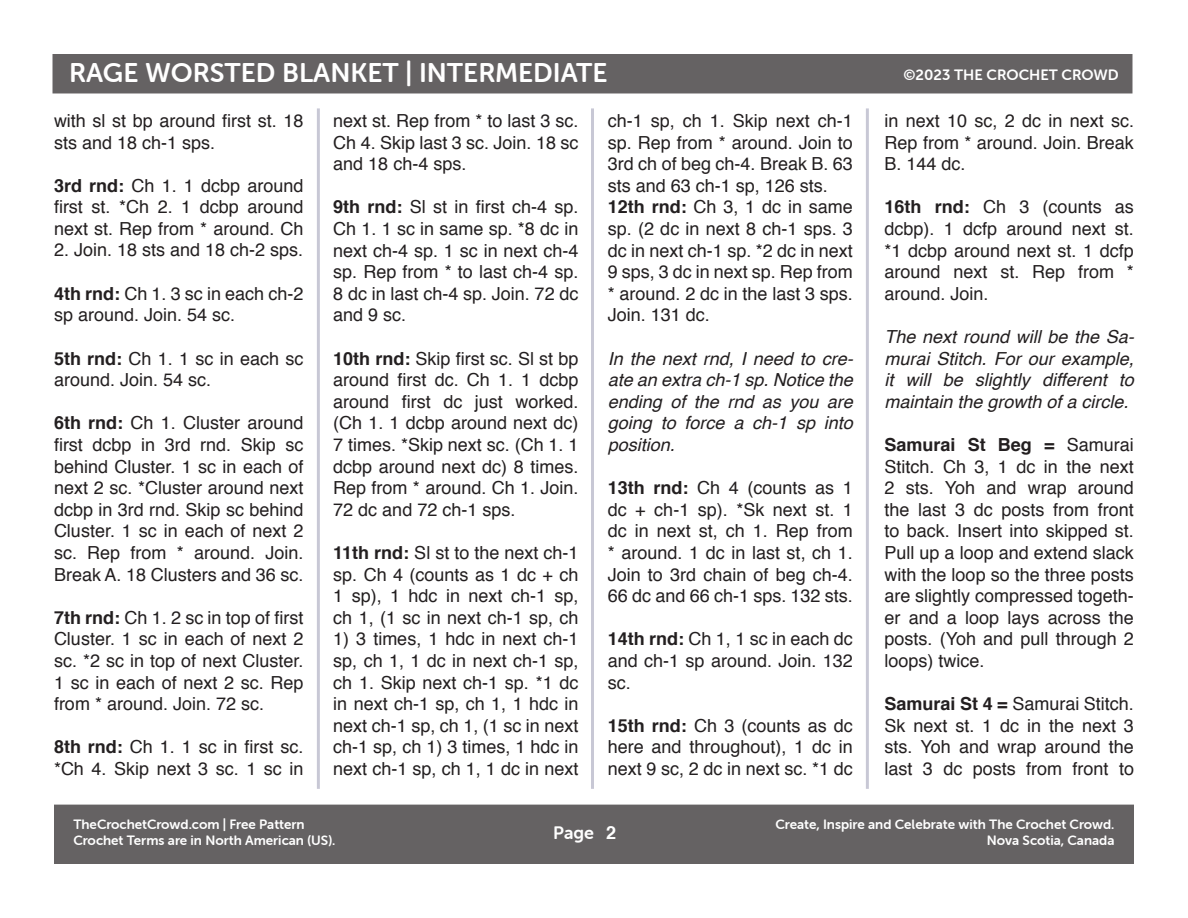
<style>
.page{position:relative;width:1188px;height:918px;background:#fff}
.page>*{position:absolute;margin:0;border:0;box-sizing:border-box;transform-origin:0 0}
.t1{font:27px "Museo Sans Rounded 700";color:#fff}
.t2{font:18px/21.6px "Helvetica";color:#231f20;text-align:justify}
.t3{font:italic 18px/21.6px "Helvetica";color:#231f20;text-align:justify}
.t4{font:18px "Museo Sans Rounded 700";color:#fff}
.t5{font:15px "Museo Sans Rounded 700";color:#fff}
.t6{font:13.5px/16.2px "Museo Sans Rounded 700";color:#fff;text-align:right}
.s1{font-weight:700}
.s2{font-family:"Helvetica";font-weight:700}
</style>
<div class="page">
<div style="left:53px;top:55px;width:1079px;height:38px;background:#656263"></div>
<hr style="left:317px;top:108px;width:3px;height:681px;background:#232159">
<hr style="left:591px;top:108px;width:3px;height:681px;background:#232159">
<div style="left:55px;top:805px;width:1078px;height:58px;background:#656263"></div>
<hr style="left:866px;top:108px;width:3px;height:681px;background:#232159">
<h1 class="t1" style="left:69px;top:57px;width:540px">RAGE WORSTED BLANKET | INTERMEDIATE</h1>
<p class="t5" style="left:904px;top:66px;width:217px">©2023 THE CROCHET CROWD</p>
<p class="t2" style="left:54px;top:110px;width:251px">with sl st bp around first st. 18 sts and 18 ch-1 sps.</p>
<p class="t2" style="left:54px;top:175px;width:251px"><span class="s1">3rd rnd:</span> Ch 1. 1 dcbp around first st. *Ch 2. 1 dcbp around next st. Rep from * around. Ch</p>
<p class="t2" style="left:54px;top:240px;width:251px">2. Join. 18 sts and 18 ch-2 sps.</p>
<p class="t2" style="left:54px;top:283px;width:251px"><span class="s1">4th rnd:</span> Ch 1. 3 sc in each ch-2 sp around. Join. 54 sc.</p>
<p class="t2" style="left:54px;top:348px;width:251px"><span class="s1">5th rnd:</span> Ch 1. 1 sc in each sc around. Join. 54 sc.</p>
<p class="t2" style="left:54px;top:413px;width:251px"><span class="s1">6th rnd:</span> Ch 1. Cluster around first dcbp in 3rd rnd. Skip sc behind Cluster. 1 sc in each of next 2 sc. *Cluster around next dcbp in 3rd rnd. Skip sc behind Cluster. 1 sc in each of next 2 sc. Rep from * around. Join.<br>Break A. 18 Clusters and 36 sc.</p>
<p class="t2" style="left:54px;top:607px;width:251px"><span class="s1">7th rnd:</span> Ch 1. 2 sc in top of first Cluster. 1 sc in each of next 2 sc. *2 sc in top of next Cluster.<br>1 sc in each of next 2 sc. Rep from * around. Join. 72 sc.</p>
<p class="t2" style="left:54px;top:737px;width:251px"><span class="s1">8th rnd:</span> Ch 1. 1 sc in first sc. *Ch 4. Skip next 3 sc. 1 sc in</p>
<p class="t2" style="left:333px;top:110px;width:247px">next st. Rep from * to last 3 sc.<br>Ch 4. Skip last 3 sc. Join. 18 sc and 18 ch-4 sps.</p>
<p class="t2" style="left:333px;top:197px;width:247px"><span class="s1">9th rnd:</span> Sl st in first ch-4 sp.<br>Ch 1. 1 sc in same sp. *8 dc in next ch-4 sp. 1 sc in next ch-4 sp. Rep from * to last ch-4 sp.<br>8 dc in last ch-4 sp. Join. 72 dc and 9 sc.</p>
<p class="t2" style="left:333px;top:348px;width:247px"><span class="s1">10th rnd:</span> Skip first sc. Sl st bp around first dc. Ch 1. 1 dcbp around first dc just worked. (Ch 1. 1 dcbp around next dc)<br>7 times. *Skip next sc. (Ch 1. 1 dcbp around next dc) 8 times.<br>Rep from * around. Ch 1. Join.<br>72 dc and 72 ch-1 sps.</p>
<p class="t2" style="left:333px;top:542px;width:247px"><span class="s1">11th rnd:</span> Sl st to the next ch-1 sp. Ch 4 (counts as 1 dc + ch 1 sp), 1 hdc in next ch-1 sp, ch 1, (1 sc in next ch-1 sp, ch</p>
<p class="t2" style="left:333px;top:629px;width:247px">1) 3 times, 1 hdc in next ch-1 sp, ch 1, 1 dc in next ch-1 sp, ch 1. Skip next ch-1 sp. *1 dc in next ch-1 sp, ch 1, 1 hdc in next ch-1 sp, ch 1, (1 sc in next ch-1 sp, ch 1) 3 times, 1 hdc in next ch-1 sp, ch 1, 1 dc in next</p>
<p class="t2" style="left:608px;top:110px;width:247px;text-align:left">ch-1 sp, ch 1. Skip next ch-1 sp. Rep from * around. Join to<br>3rd ch of beg ch-4. Break B. 63 sts and 63 ch-1 sp, 126 sts.<br><span class="s1">12th rnd:</span> Ch 3, 1 dc in same sp. (2 dc in next 8 ch-1 sps. 3 dc in next ch-1 sp. *2 dc in next<br>9 sps, 3 dc in next sp. Rep from * around. 2 dc in the last 3 sps.<br>Join. 131 dc.</p>
<p class="t3" style="left:608px;top:348px;width:247px">In the next rnd, I need to cre&shy;ate an extra ch-1 sp. Notice the ending of the rnd as you are going to force a ch-1 sp into position.</p>
<p class="t2" style="left:608px;top:478px;width:247px"><span class="s1">13th rnd:</span> Ch 4 (counts as 1 dc + ch-1 sp). *Sk next st. 1 dc in next st, ch 1. Rep from * around. 1 dc in last st, ch 1.<br>Join to 3rd chain of beg ch-4.<br>66 dc and 66 ch-1 sps. 132 sts.</p>
<p class="t2" style="left:608px;top:629px;width:247px"><span class="s1">14th rnd:</span> Ch 1, 1 sc in each dc and ch-1 sp around. Join. 132 sc.</p>
<p class="t2" style="left:608px;top:715px;width:247px"><span class="s1">15th rnd:</span> Ch 3 (counts as dc here and throughout), 1 dc in next 9 sc, 2 dc in next sc. *1 dc</p>
<p class="t2" style="left:885px;top:110px;width:251px">in next 10 sc, 2 dc in next sc.<br>Rep from * around. Join. Break B. 144 dc.</p>
<p class="t2" style="left:885px;top:197px;width:251px"><span class="s1">16th rnd:</span> Ch 3 (counts as dcbp). 1 dcfp around next st. *1 dcbp around next st. 1 dcfp around next st. Rep from * around. Join.</p>
<p class="t3" style="left:885px;top:326px;width:251px">The next round will be the Sa&shy;murai Stitch. For our example, it will be slightly different to maintain the growth of a circle.</p>
<p class="t2" style="left:885px;top:434px;width:251px"><span class="s1">Samurai St Beg =</span> Samurai Stitch. Ch 3, 1 dc in the next 2 sts. Yoh and wrap around the last 3 dc posts from front to back. Insert into skipped st.<br>Pull up a loop and extend slack with the loop so the three posts are slightly compressed togeth&shy;er and a loop lays across the posts. (Yoh and pull through 2 loops) twice.</p>
<p class="t2" style="left:885px;top:694px;width:251px"><span class="s1">Samurai St 4 =</span> Samurai Stitch.<br>Sk next st. 1 dc in the next 3 sts. Yoh and wrap around the last 3 dc posts from front to</p>
<p class="t6" style="left:73px;top:816px;width:264px;text-align:left">TheCrochetCrowd.com | Free Pattern<br>Crochet Terms are in North American (US).</p>
<p class="t4" style="left:553px;top:823px;width:65px">Page <span class="s2">2</span></p>
<p class="t6" style="left:776px;top:816px;width:340px">Create, Inspire and Celebrate with The Crochet Crowd.<br>Nova Scotia, Canada</p>
</div>
